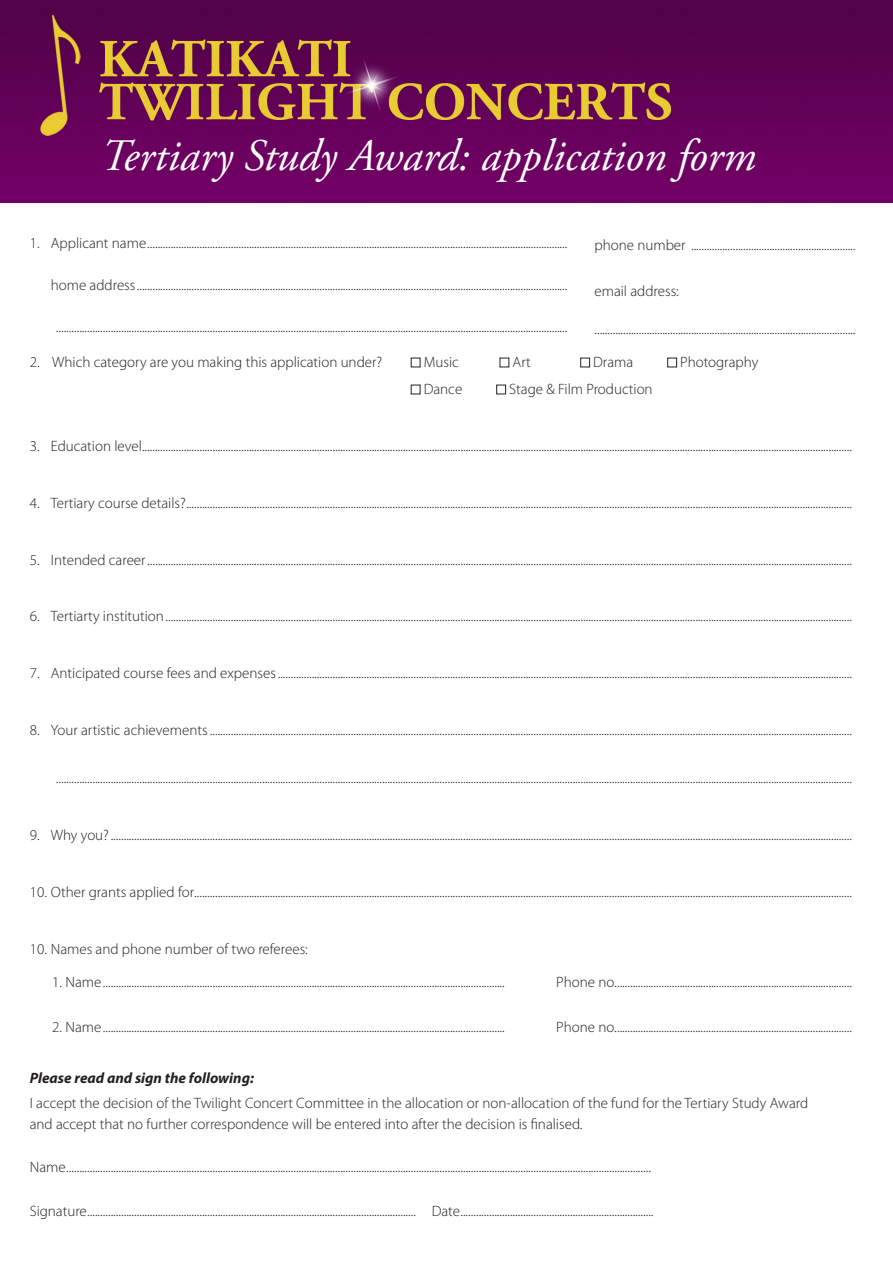
<style>
.page{position:relative;width:893px;height:1263px;background:#fff}
.page>*{position:absolute;margin:0;border:0;box-sizing:border-box;transform-origin:0 0}
.Txt{font:italic 45px "Adobe Garamond Pro";color:#fff}
.t1{font:300 15px/21px "Myriad Pro";color:#231f20}
.t2{font:italic 700 15px "Myriad Pro";color:#231f20}
</style>
<div class="page">
<div style="left:580px;top:358px;width:10px;height:9px;border:1px solid #231f20"></div>
<div style="left:667px;top:358px;width:10px;height:9px;border:1px solid #231f20"></div>
<div style="left:496px;top:385px;width:10px;height:9px;border:1px solid #231f20"></div>
<img style="left:0;top:0;width:893px;height:203px">
<p class="Txt" style="left:101px;top:129px;width:657px">Tertiary Study Award: application form</p>
<p class="t1" style="left:30px;top:233px;width:539px">1. Applicant name.................................................................................................................................................................</p>
<p class="t1" style="left:51px;top:275px;width:518px">home address.....................................................................................................................................................................</p>
<p class="t1" style="left:594px;top:235px;width:262px">phone number ...............................................................</p>
<p class="t1" style="left:594px;top:281px;width:86px">email address:</p>
<p class="t1" style="left:594px;top:318px;width:262px">....................................................................................................</p>
<p class="t1" style="left:56px;top:317px;width:513px">....................................................................................................................................................................................................</p>
<p class="t1" style="left:30px;top:352px;width:354px">2. Which category are you making this application under?</p>
<p class="t1" style="left:424px;top:352px;width:37px">Music</p>
<p class="t1" style="left:513px;top:352px;width:20px">Art</p>
<p class="t1" style="left:593px;top:352px;width:42px">Drama</p>
<p class="t1" style="left:680px;top:352px;width:79px">Photography</p>
<p class="t1" style="left:424px;top:379px;width:40px">Dance</p>
<p class="t1" style="left:509px;top:379px;width:145px">Stage &amp; Film Production</p>
<p class="t1" style="left:30px;top:436px;width:824px">3. Education level................................................................................................................................................................................................................................................................................</p>
<p class="t1" style="left:30px;top:493px;width:824px">4. Tertiary course details?...............................................................................................................................................................................................................................................................</p>
<p class="t1" style="left:30px;top:549px;width:824px">5. Intended career..............................................................................................................................................................................................................................................................................</p>
<p class="t1" style="left:30px;top:606px;width:824px">6. Tertiarty institution.......................................................................................................................................................................................................................................................................</p>
<p class="t1" style="left:30px;top:663px;width:824px">7. Anticipated course fees and expenses............................................................................................................................................................................................................................</p>
<p class="t1" style="left:30px;top:720px;width:824px">8. Your artistic achievements......................................................................................................................................................................................................................................................</p>
<p class="t1" style="left:56px;top:768px;width:798px">.................................................................................................................................................................................................................................................................................................................</p>
<p class="t1" style="left:30px;top:825px;width:824px">9. Why you?............................................................................................................................................................................................................................................................................................</p>
<p class="t1" style="left:30px;top:881px;width:824px">10. Other grants applied for............................................................................................................................................................................................................................................................</p>
<p class="t1" style="left:30px;top:938px;width:280px">10. Names and phone number of two referees:</p>
<p class="t1" style="left:52px;top:971px;width:454px">1. Name..........................................................................................................................................................</p>
<p class="t1" style="left:556px;top:971px;width:297px">Phone no...........................................................................................</p>
<p class="t1" style="left:52px;top:1017px;width:454px">2. Name..........................................................................................................................................................</p>
<p class="t1" style="left:556px;top:1017px;width:297px">Phone no...........................................................................................</p>
<p class="t2" style="left:30px;top:1068px;width:226px">Please read and sign the following:</p>
<p class="t1" style="left:30px;top:1093px;width:780px">I accept the decision of the Twilight Concert Committee in the allocation or non-allocation of the fund for the Tertiary Study Award and accept that no further correspondence will be entered into after the decision is finalised.</p>
<p class="t1" style="left:30px;top:1157px;width:623px">Name................................................................................................................................................................................................................................</p>
<p class="t1" style="left:30px;top:1200px;width:625px">Signature.............................................................................................................................. Date..........................................................................</p>
</div>
